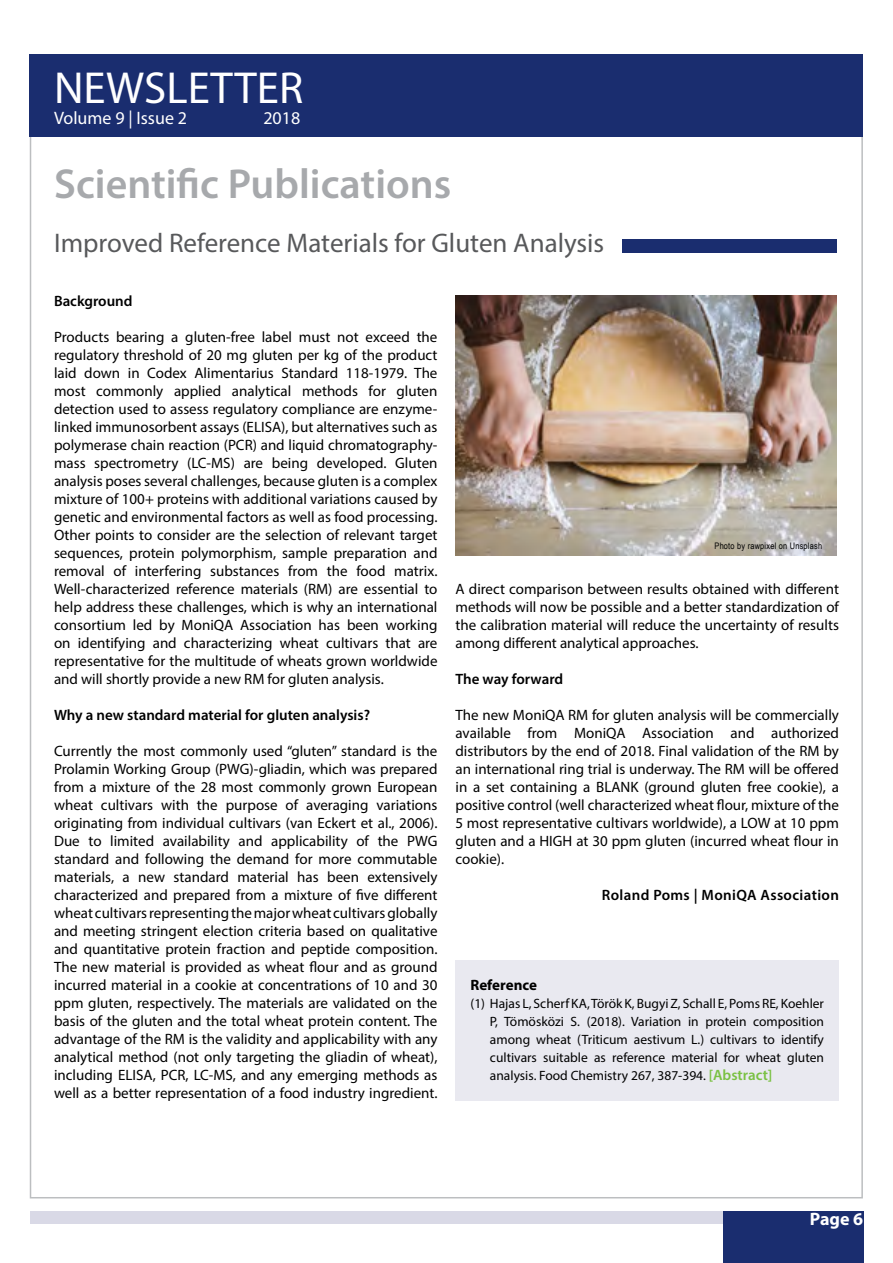
<style>
.page{position:relative;width:893px;height:1263px;background:#fff}
.page>*{position:absolute;margin:0;border:0;box-sizing:border-box;transform-origin:0 0}
.t1{font:45px "Myriad Pro";color:#fff}
.t2{font:600 42px "Myriad Pro";color:#a7a9ac}
.t3{font:27px "Myriad Pro";color:#58595b}
.t4{font:18px "Myriad Pro";color:#fff}
.t5{font:700 18px "Myriad Pro";color:#fff}
.t6{font:15px/18px "Myriad Pro";color:#000;text-align:justify}
.t7{font:600 15px "Myriad Pro";color:#000}
.t8{font:600 15px "Myriad Pro";letter-spacing:.025em;color:#000}
.t9{font:700 15px "Myriad Pro";color:#000}
.t10{font:13.5px/18px "Myriad Pro";color:#000;text-align:justify}
.t11{font:9px "Arial Narrow";letter-spacing:.025em;color:#000}
.s1{font-weight:600;font-size:15px;color:#7ac143}
</style>
<div class="page">
<div style="left:30px;top:1211px;width:693px;height:13px;background:#d9d9e6"></div>
<div style="left:723px;top:1211px;width:140px;height:52px;background:#1a2d6f"></div>
<div style="left:30px;top:54px;width:833px;height:82px;background:#1a2d6f"></div>
<div style="left:622px;top:239px;width:214px;height:14px;background:#1a2d6f"></div>
<div style="left:455px;top:960px;width:384px;height:140px;background:#e9e9f0"></div>
<img style="left:455px;top:296px;width:381px;height:259px">
<h1 class="t1" style="left:54px;top:60px;width:251px">NEWSLETTER</h1>
<p class="t4" style="left:54px;top:107px;width:135px">Volume 9 | Issue 2</p>
<p class="t4" style="left:263px;top:107px;width:38px">2018</p>
<h2 class="t2" style="left:54px;top:157px;width:399px">Scientific Publications</h2>
<h3 class="t3" style="left:54px;top:226px;width:552px">Improved Reference Materials for Gluten Analysis</h3>
<p class="t7" style="left:54px;top:291px;width:80px">Background</p>
<p class="t6" style="left:54px;top:328px;width:385px">Products bearing a gluten-free label must not exceed the regulatory threshold of 20 mg gluten per kg of the product laid down in Codex Alimentarius Standard 118-1979. The most commonly applied analytical methods for gluten detection used to assess regulatory compliance are enzyme&shy;linked immunosorbent assays (ELISA), but alternatives such as polymerase chain reaction (PCR) and liquid chromatography&shy;mass spectrometry (LC-MS) are being developed. Gluten analysis poses several challenges, because gluten is a complex mixture of 100+ proteins with additional variations caused by genetic and environmental factors as well as food processing.<br>Other points to consider are the selection of relevant target sequences, protein polymorphism, sample preparation and removal of interfering substances from the food matrix.<br>Well-characterized reference materials (RM) are essential to help address these challenges, which is why an international consortium led by MoniQA Association has been working on identifying and characterizing wheat cultivars that are representative for the multitude of wheats grown worldwide and will shortly provide a new RM for gluten analysis.</p>
<p class="t7" style="left:54px;top:705px;width:318px">Why a new standard material for gluten analysis?</p>
<p class="t6" style="left:54px;top:742px;width:385px">Currently the most commonly used “gluten” standard is the Prolamin Working Group (PWG)-gliadin, which was prepared from a mixture of the 28 most commonly grown European wheat cultivars with the purpose of averaging variations originating from individual cultivars (van Eckert et al., 2006).<br>Due to limited availability and applicability of the PWG standard and following the demand for more commutable materials, a new standard material has been extensively characterized and prepared from a mixture of five different wheat cultivars representing the major wheat cultivars globally and meeting stringent election criteria based on qualitative and quantitative protein fraction and peptide composition.<br>The new material is provided as wheat flour and as ground incurred material in a cookie at concentrations of 10 and 30 ppm gluten, respectively. The materials are validated on the basis of the gluten and the total wheat protein content. The advantage of the RM is the validity and applicability with any analytical method (not only targeting the gliadin of wheat), including ELISA, PCR, LC-MS, and any emerging methods as well as a better representation of a food industry ingredient.</p>
<p class="t11" style="left:714px;top:539px;width:109px">Photo by rawpixel on Unsplash</p>
<p class="t6" style="left:455px;top:580px;width:385px">A direct comparison between results obtained with different methods will now be possible and a better standardization of the calibration material will reduce the uncertainty of results among different analytical approaches.</p>
<p class="t7" style="left:455px;top:669px;width:109px">The way forward</p>
<p class="t6" style="left:455px;top:706px;width:385px">The new MoniQA RM for gluten analysis will be commercially available from MoniQA Association and authorized distributors by the end of 2018. Final validation of the RM by an international ring trial is underway. The RM will be offered in a set containing a BLANK (ground gluten free cookie), a positive control (well characterized wheat flour, mixture of the 5 most representative cultivars worldwide), a LOW at 10 ppm gluten and a HIGH at 30 ppm gluten (incurred wheat flour in cookie).</p>
<p class="t8" style="left:602px;top:885px;width:239px">Roland Poms | MoniQA Association</p>
<p class="t9" style="left:470px;top:975px;width:68px">Reference</p>
<p class="t10" style="left:490px;top:994px;width:336px;text-indent:-19px">(1) Hajas L, Scherf KA, Török K, Bugyi Z, Schall E, Poms RE, Koehler P, Tömösközi S. (2018). Variation in protein composition among wheat (Triticum aestivum L.) cultivars to identify cultivars suitable as reference material for wheat gluten analysis. Food Chemistry 267, 387-394. <span class="s1">[Abstract]</span></p>
<p class="t5" style="left:810px;top:1207px;width:55px">Page 6</p>
</div>
